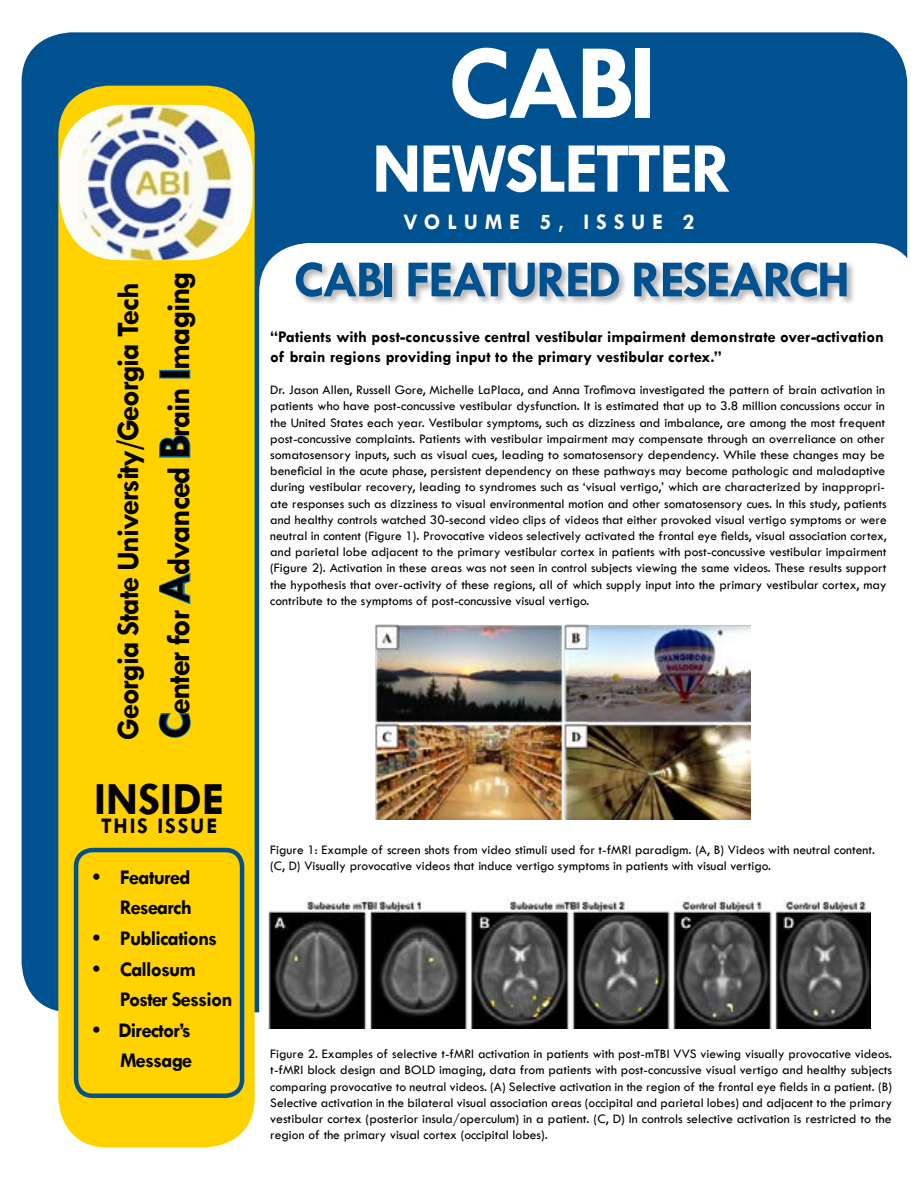
<style>
.page{position:relative;width:918px;height:1188px;background:#fff}
.page>*{position:absolute;margin:0;border:0;box-sizing:border-box;transform-origin:0 0}
.t1{font:700 108px "Tw Cen";color:#fff}
.t2{font:700 72px "Tw Cen";letter-spacing:-.04em;color:#fff}
.t3{font:700 52.5px "Tw Cen";letter-spacing:-.04em;color:#005190}
.t4{font:700 46.5px "Tw Cen";color:#000}
.t5{font:700 33px "Tw Cen";letter-spacing:-.04em;color:#000}
.t6{font:700 31.5px "Tw Cen";letter-spacing:-.04em;color:#000}
.t7{font:700 22.5px "Tw Cen";letter-spacing:.3em;color:#fff}
.t8{font:700 22.5px "Tw Cen";letter-spacing:.08em;color:#000}
.t9{font:700 21px/30.6px "Tw Cen";letter-spacing:-.04em;color:#000;text-align:right}
.t10{font:700 16.5px/19.8px "Tw Cen";color:#000}
.t11{font:13.5px/16.2px "Tw Cen";color:#000}
.s1{font-stretch:condensed;font-size:30px;color:#ffd200}
.s2{font-size:45px}
</style>
<div class="page">
<div style="left:22px;top:32px;width:885px;height:980px;background:#005190;border-radius:50px"></div>
<div style="left:58px;top:86px;width:197px;height:1062px;background:#ffd200;border-radius:50px"></div>
<div style="left:74px;top:848px;width:170px;height:250px;border:4px solid #005190;border-radius:16px"></div>
<div style="left:259px;top:243px;width:649px;height:786px;background:#fff"></div>
<div style="left:60px;top:105px;width:193px;height:155px;background:#fff;border-radius:62px"></div>
<img style="left:79px;top:105px;width:155px;height:155px">
<svg style="left:158px;top:713px;width:33px;height:25px"></svg>
<svg style="left:159px;top:572px;width:32px;height:33px"></svg>
<svg style="left:159px;top:435px;width:32px;height:23px"></svg>
<div style="left:159px;top:370px;width:31px;height:9px;border:2px solid #0076bd"></div>
<div style="left:295px;top:261px;width:561px;height:44px;background:#000;opacity:.3"></div>
<img style="left:266px;top:897px;width:605px;height:131px">
<img style="left:375px;top:625px;width:376px;height:194px">
<h1 class="t1" style="left:447px;top:19px;width:211px">CABI</h1>
<h2 class="t2" style="left:372px;top:126px;width:362px">NEWSLETTER</h2>
<h3 class="t7" style="left:404px;top:208px;width:292px">VOLUME 5, ISSUE 2</h3>
<h3 class="t6" style="left:109px;top:740px;width:459px;rotate:-90deg">Georgia State University/Georgia Tech</h3>
<h3 class="t5" style="left:159px;top:756px;width:486px;rotate:-90deg"><span class="s1">C</span> <span class="s2">C</span>enter for <span class="s2">A</span>dvanced <span class="s2">B</span>rain <span class="s2">I</span>maging</h3>
<h3 class="t3" style="left:293px;top:248px;width:558px">CABI FEATURED RESEARCH</h3>
<p class="t10" style="left:270px;top:326px;width:615px">“Patients with post-concussive central vestibular impairment demonstrate over-activation of brain regions providing input to the primary vestibular cortex.”</p>
<p class="t11" style="left:270px;top:382px;width:618px">Dr. Jason Allen, Russell Gore, Michelle LaPlaca, and Anna Trofimova investigated the pattern of brain activation in patients who have post-concussive vestibular dysfunction. It is estimated that up to 3.8 million concussions occur in the United States each year. Vestibular symptoms, such as dizziness and imbalance, are among the most frequent post-concussive complaints. Patients with vestibular impairment may compensate through an overreliance on other somatosensory inputs, such as visual cues, leading to somatosensory dependency. While these changes may be beneficial in the acute phase, persistent dependency on these pathways may become pathologic and maladaptive during vestibular recovery, leading to syndromes such as ‘visual vertigo,’ which are characterized by inappropri&shy;ate responses such as dizziness to visual environmental motion and other somatosensory cues. In this study, patients and healthy controls watched 30-second video clips of videos that either provoked visual vertigo symptoms or were neutral in content (Figure 1). Provocative videos selectively activated the frontal eye fields, visual association cortex, and parietal lobe adjacent to the primary vestibular cortex in patients with post-concussive vestibular impairment (Figure 2). Activation in these areas was not seen in control subjects viewing the same videos. These results support the hypothesis that over-activity of these regions, all of which supply input into the primary vestibular cortex, may contribute to the symptoms of post-concussive visual vertigo.</p>
<h3 class="t4" style="left:94px;top:771px;width:132px">INSIDE</h3>
<h3 class="t8" style="left:101px;top:812px;width:118px">THIS ISSUE</h3>
<h3 class="t9" style="left:93px;top:861px;width:101px">• Featured<br>Research</h3>
<h3 class="t9" style="left:93px;top:923px;width:126px">• Publications</h3>
<h3 class="t9" style="left:120px;top:953px;width:114px;text-align:left;text-indent:-27px">• Callosum<br>Poster Session</h3>
<h3 class="t9" style="left:93px;top:1014px;width:101px">• Director’s<br>Message</h3>
<p class="t11" style="left:270px;top:842px;width:606px">Figure 1: Example of screen shots from video stimuli used for t-fMRI paradigm. (A, B) Videos with neutral content. (C, D) Visually provocative videos that induce vertigo symptoms in patients with visual vertigo.</p>
<p class="t11" style="left:270px;top:1046px;width:623px;text-align:justify">Figure 2. Examples of selective t-fMRI activation in patients with post-mTBI VVS viewing visually provocative videos. t-fMRI block design and BOLD imaging, data from patients with post-concussive visual vertigo and healthy subjects comparing provocative to neutral videos. (A) Selective activation in the region of the frontal eye fields in a patient. (B)<br>Selective activation in the bilateral visual association areas (occipital and parietal lobes) and adjacent to the primary vestibular cortex (posterior insula/operculum) in a patient. (C, D) In controls selective activation is restricted to the region of the primary visual cortex (occipital lobes).</p>
</div>
